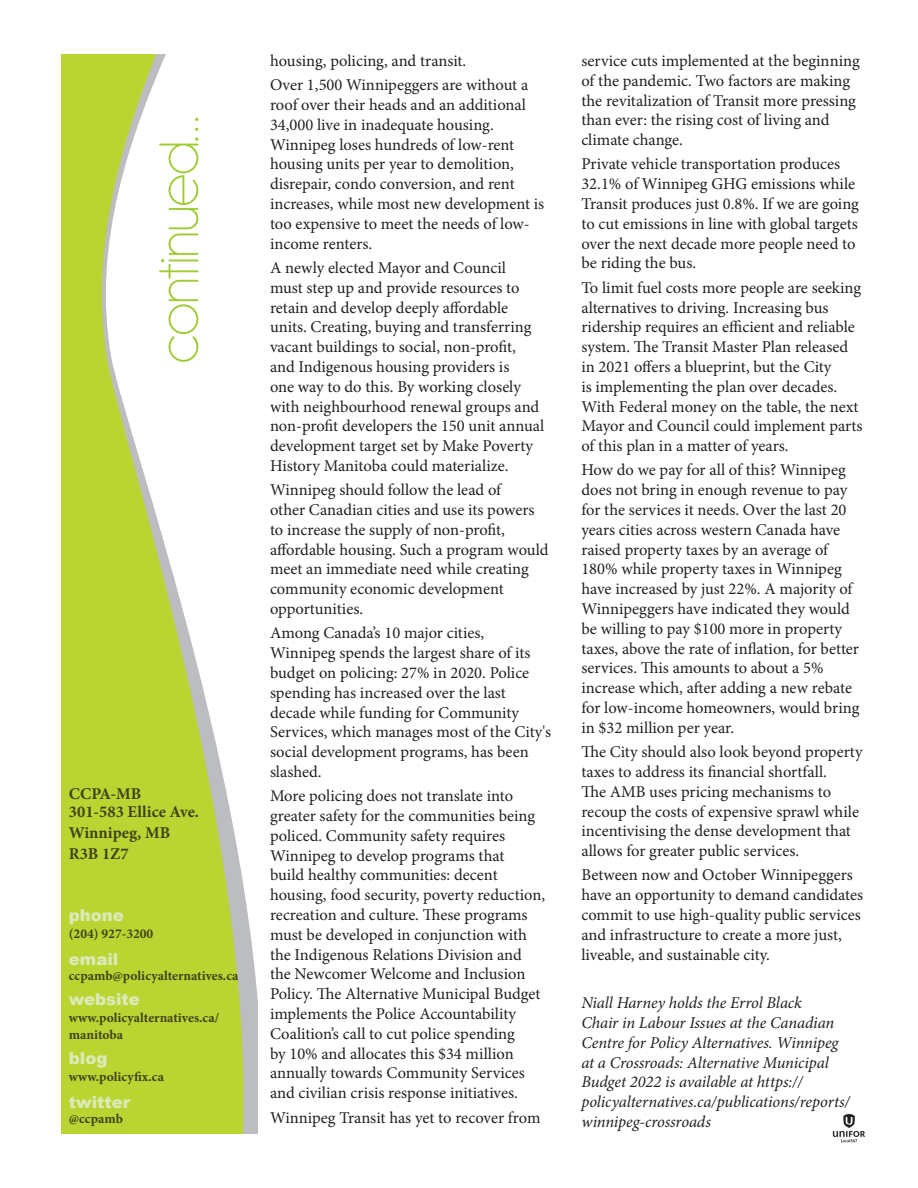
<style>
.page{position:relative;width:918px;height:1188px;background:#fff}
.page>*{position:absolute;margin:0;border:0;box-sizing:border-box;transform-origin:0 0}
.t1{font:200 61.5px "Antipasto";letter-spacing:-.04em;color:#a1cc3a}
.t2{font:16.5px/19.8px "Minion Pro";color:#231f20}
.t3{font:italic 16.5px/19.8px "Minion Pro";letter-spacing:-.01em;color:#231f20}
.t4{font:700 16.5px/21px "Minion Pro";color:#40411e}
.t5{font:900 16.5px "Arial";color:#dceab8}
.t6{font:700 13.5px/16.5px "Minion Pro";color:#40411e}
</style>
<div class="page">
<svg style="left:62px;top:54px;width:196px;height:1080px;fill:#bad432"></svg>
<img style="left:832px;top:1113px;width:33px;height:30px">
<p class="t1" style="left:144px;top:364px;width:251px;rotate:-90deg">continued...</p>
<p class="t4" style="left:69px;top:783px;width:74px">CCPA-MB</p>
<p class="t4" style="left:69px;top:801px;width:132px">301-583 Ellice Ave.</p>
<p class="t4" style="left:69px;top:822px;width:103px">Winnipeg, MB<br>R3B 1Z7</p>
<p class="t5" style="left:69px;top:906px;width:57px">phone</p>
<p class="t6" style="left:69px;top:925px;width:86px">(204) 927-3200</p>
<p class="t6" style="left:69px;top:967px;width:171px">ccpamb@policyalternatives.ca</p>
<p class="t6" style="left:69px;top:1009px;width:152px">www.policyalternatives.ca/ manitoba</p>
<p class="t6" style="left:69px;top:1068px;width:97px">www.policyfix.ca</p>
<p class="t6" style="left:69px;top:1110px;width:56px">@ccpamb</p>
<p class="t5" style="left:69px;top:950px;width:51px">email</p>
<p class="t5" style="left:69px;top:990px;width:73px">website</p>
<p class="t5" style="left:69px;top:1049px;width:40px">blog</p>
<p class="t5" style="left:69px;top:1093px;width:63px">twitter</p>
<p class="t2" style="left:270px;top:51px;width:198px">housing, policing, and transit.</p>
<p class="t2" style="left:270px;top:75px;width:276px">Over 1,500 Winnipeggers are without a roof over their heads and an additional 34,000 live in inadequate housing.<br>Winnipeg loses hundreds of low-rent housing units per year to demolition, disrepair, condo conversion, and rent increases, while most new development is too expensive to meet the needs of low&shy;income renters.</p>
<p class="t2" style="left:270px;top:258px;width:276px">A newly elected Mayor and Council<br>must step up and provide resources to retain and develop deeply affordable units. Creating, buying and transferring vacant buildings to social, non-profit, and Indigenous housing providers is<br>one way to do this. By working closely with neighbourhood renewal groups and non-profit developers the 150 unit annual development target set by Make Poverty History Manitoba could materialize.</p>
<p class="t2" style="left:270px;top:480px;width:280px">Winnipeg should follow the lead of<br>other Canadian cities and use its powers to increase the supply of non-profit, affordable housing. Such a program would meet an immediate need while creating community economic development opportunities.</p>
<p class="t2" style="left:270px;top:623px;width:283px">Among Canada’s 10 major cities, Winnipeg spends the largest share of its budget on policing: 27% in 2020. Police spending has increased over the last decade while funding for Community Services, which manages most of the City's social development programs, has been slashed.</p>
<p class="t2" style="left:270px;top:786px;width:277px">More policing does not translate into greater safety for the communities being policed. Community safety requires Winnipeg to develop programs that<br>build healthy communities: decent housing, food security, poverty reduction, recreation and culture. These programs must be developed in conjunction with the Indigenous Relations Division and the Newcomer Welcome and Inclusion Policy. The Alternative Municipal Budget implements the Police Accountability Coalition’s call to cut police spending<br>by 10% and allocates this $34 million annually towards Community Services and civilian crisis response initiatives.</p>
<p class="t2" style="left:270px;top:1108px;width:272px">Winnipeg Transit has yet to recover from</p>
<p class="t2" style="left:581px;top:51px;width:280px">service cuts implemented at the beginning of the pandemic. Two factors are making the revitalization of Transit more pressing than ever: the rising cost of living and climate change.</p>
<p class="t2" style="left:581px;top:154px;width:279px">Private vehicle transportation produces 32.1% of Winnipeg GHG emissions while Transit produces just 0.8%. If we are going to cut emissions in line with global targets over the next decade more people need to be riding the bus.</p>
<p class="t2" style="left:581px;top:278px;width:283px">To limit fuel costs more people are seeking alternatives to driving. Increasing bus ridership requires an efficient and reliable system. The Transit Master Plan released in 2021 offers a blueprint, but the City<br>is implementing the plan over decades.<br>With Federal money on the table, the next Mayor and Council could implement parts of this plan in a matter of years.</p>
<p class="t2" style="left:581px;top:460px;width:279px">How do we pay for all of this? Winnipeg does not bring in enough revenue to pay for the services it needs. Over the last 20 years cities across western Canada have raised property taxes by an average of 180% while property taxes in Winnipeg have increased by just 22%. A majority of Winnipeggers have indicated they would be willing to pay $100 more in property taxes, above the rate of inflation, for better services. This amounts to about a 5% increase which, after adding a new rebate for low-income homeowners, would bring in $32 million per year.</p>
<p class="t2" style="left:581px;top:742px;width:283px">The City should also look beyond property taxes to address its financial shortfall.<br>The AMB uses pricing mechanisms to recoup the costs of expensive sprawl while incentivising the dense development that allows for greater public services.</p>
<p class="t2" style="left:581px;top:865px;width:283px">Between now and October Winnipeggers have an opportunity to demand candidates commit to use high-quality public services and infrastructure to create a more just, liveable, and sustainable city.</p>
<p class="t3" style="left:581px;top:993px;width:270px">Niall Harney holds the Errol Black<br>Chair in Labour Issues at the Canadian Centre for Policy Alternatives. Winnipeg at a Crossroads: Alternative Municipal Budget 2022 is available at https:// policyalternatives.ca/publications/reports/ winnipeg-crossroads</p>
</div>
